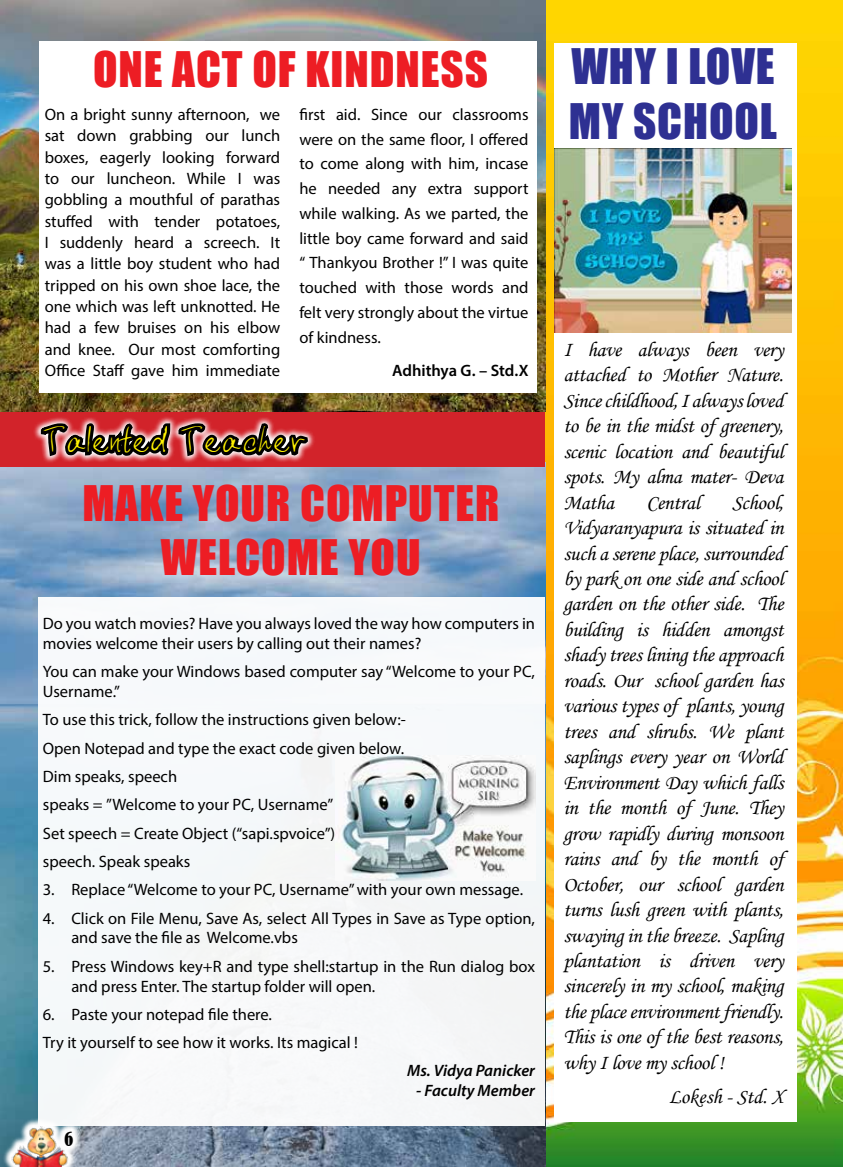
<style>
.page{position:relative;width:843px;height:1167px;background:#fff}
.page>*{position:absolute;margin:0;border:0;box-sizing:border-box;transform-origin:0 0}
.t1{font:45px/54px "Impact";letter-spacing:.02em;color:#ed1d24;text-align:center}
.t2{font:45px/54px "Impact";letter-spacing:.02em;color:#2e3092}
.t3{font:33px "Abera Ham 9";letter-spacing:.05em;color:#fff200}
.t4{font:21px/25.5px "Monotype Corsiva";letter-spacing:-.01em;color:#000;text-align:justify}
.t5{font:condensed 18px "Bernard";color:#000}
.t6{font:16.5px/21.3px "Myriad Pro";color:#000}
.t7{font:italic 600 16.5px "Myriad Pro";color:#000}
.t8{font:600 16.5px "Myriad Pro";letter-spacing:-.005em;color:#000}
</style>
<div class="page">
<img style="left:544px;top:0;width:298px;height:1166px">
<img style="left:0;top:463px;width:545px;height:703px">
<img style="left:0;top:0;width:545px;height:412px">
<div style="left:554px;top:43px;width:242px;height:1078px;background:#fff"></div>
<img style="left:842px;top:0;width:1px;height:838px">
<div style="left:39px;top:41px;width:497px;height:351px;background:#fff"></div>
<div style="left:39px;top:597px;width:506px;height:529px;background:#f6f9fa"></div>
<svg style="left:0;top:1116px;width:81px;height:50px"></svg>
<img style="left:4px;top:1126px;width:67px;height:40px">
<svg style="left:55px;top:1122px;width:787px;height:34px;background:#648f72"></svg>
<div style="left:0;top:412px;width:544px;height:54px;background:#d2232a"></div>
<svg style="left:36px;top:367px;width:275px;height:124px"></svg>
<img style="left:342px;top:756px;width:193px;height:124px">
<img style="left:554px;top:148px;width:237px;height:184px">
<h1 class="t1" style="left:93px;top:42px;width:371px">ONE ACT OF KINDNESS</h1>
<h1 class="t2" style="left:568px;top:39px;width:210px">WHY I LOVE<br>MY SCHOOL</h1>
<p class="t6" style="left:45px;top:103px;width:237px;text-align:justify">On a bright sunny afternoon, we sat down grabbing our lunch boxes, eagerly looking forward to our luncheon. While I was gobbling a mouthful of parathas stuffed with tender potatoes, I suddenly heard a screech. It was a little boy student who had tripped on his own shoe lace, the one which was left unknotted. He had a few bruises on his elbow and knee. Our most comforting Office Staff gave him immediate</p>
<p class="t6" style="left:299px;top:102px;width:231px;line-height:24.8px;text-align:justify">first aid. Since our classrooms were on the same floor, I offered to come along with him, incase he needed any extra support while walking. As we parted, the little boy came forward and said “ Thankyou Brother !” I was quite touched with those words and felt very strongly about the virtue of kindness.</p>
<p class="t4" style="left:563px;top:337px;width:221px">I have always been very attached to Mother Nature.<br>Since childhood, I always loved to be in the midst of greenery, scenic location and beautiful spots. My alma mater- Deva Matha</p>
<p class="t8" style="left:392px;top:360px;width:138px">Adhithya G. – Std.X</p>
<h2 class="t3" style="left:43px;top:421px;width:258px">Talented Teacher</h2>
<h1 class="t1" style="left:82px;top:475px;width:418px">MAKE YOUR COMPUTER<br>WELCOME YOU</h1>
<p class="t4" style="left:563px;top:489px;width:221px;text-indent:169px">School, Vidyaranyapura is situated in such a serene place, surrounded by park on one side and school garden on the other side. The building is hidden amongst shady trees lining the approach roads. Our school garden has various types of plants, young trees and shrubs. We plant saplings every year on World Environment Day which falls in the month of June. They grow rapidly during monsoon rains and by the month of October, our school garden turns lush green with plants, swaying in the breeze. Sapling plantation is driven very sincerely in my school, making the place environment friendly.<br>This is one of the best reasons, why I love my school !</p>
<p class="t4" style="left:668px;top:1083px;width:116px">Lokesh - Std. X</p>
<p class="t4" style="left:646px;top:489px;width:55px">Central</p>
<p class="t6" style="left:43px;top:613px;width:493px;line-height:19.8px">Do you watch movies? Have you always loved the way how computers in movies welcome their users by calling out their names?</p>
<p class="t6" style="left:43px;top:661px;width:493px;line-height:19.8px">You can make your Windows based computer say “Welcome to your PC,<br>Username.”</p>
<p class="t6" style="left:43px;top:705px;width:364px;line-height:28.3px">To use this trick, follow the instructions given below:- Open Notepad and type the exact code given below.<br>Dim speaks, speech<br>speaks = ”Welcome to your PC, Username”<br>Set speech = Create Object (“sapi.spvoice”)<br>speech. Speak speaks</p>
<p class="t6" style="left:43px;top:878px;width:481px">3. Replace “Welcome to your PC, Username” with your own message.</p>
<p class="t6" style="left:71px;top:907px;width:465px;line-height:19.8px;text-indent:-28px">4. Click on File Menu, Save As, select All Types in Save as Type option, and save the file as Welcome.vbs</p>
<p class="t6" style="left:71px;top:956px;width:465px;line-height:19.8px;text-indent:-28px">5. Press Windows key+R and type shell:startup in the Run dialog box and press Enter. The startup folder will open.</p>
<p class="t6" style="left:43px;top:999px;width:316px;line-height:28.3px">6. Paste your notepad file there.<br>Try it yourself to see how it works. Its magical !</p>
<p class="t7" style="left:407px;top:1060px;width:129px">Ms. Vidya Panicker</p>
<p class="t7" style="left:416px;top:1080px;width:120px">- Faculty Member</p>
<p class="t5" style="left:65px;top:1128px;width:10px">6</p>
</div>
